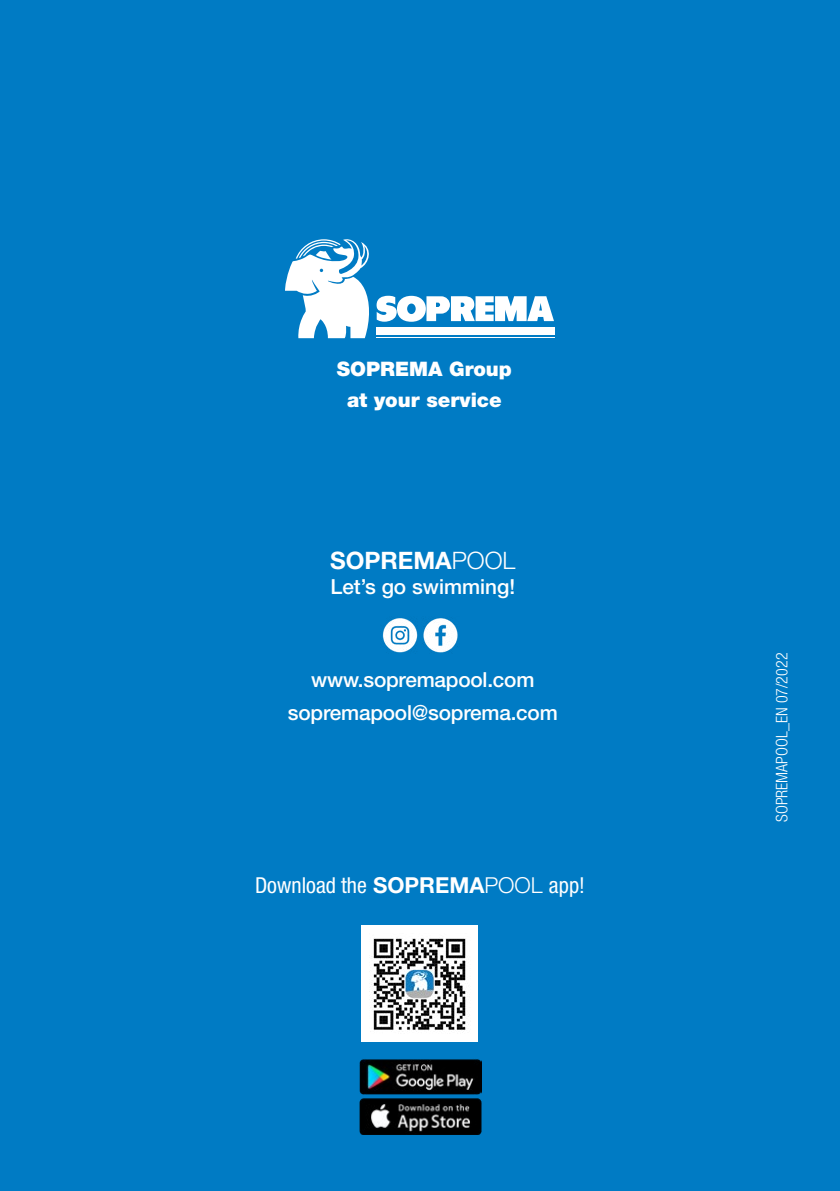
<style>
.page{position:relative;width:840px;height:1191px;background:#fff}
.page>*{position:absolute;margin:0;border:0;box-sizing:border-box;transform-origin:0 0}
.t1{font:700 24px "Helvetica Neue LT Std";color:#fff}
.t2{font:condensed 22px "Helvetica Neue LT Std";color:#fff}
.t3{font:500 20.8px/32.8px "Helvetica Neue LT Std";letter-spacing:-.01em;color:#fff;text-align:center}
.t4{font:900 20px/31.2px "Helvetica Neue LT Std";color:#fff;text-align:center}
.t5{font:300 condensed 16px "Helvetica Neue LT Std";color:#fff}
.s1{font-weight:300}
.s2{font-weight:700;font-stretch:normal}
.s3{font-weight:300;font-stretch:normal}
</style>
<div class="page">
<div style="left:0;top:0;width:839px;height:1191px;background:#007bc4"></div>
<img style="left:360px;top:1059px;width:120px;height:35px">
<img style="left:360px;top:1098px;width:120px;height:36px">
<div style="left:361px;top:925px;width:117px;height:116px;background:#fff"></div>
<img style="left:369px;top:938px;width:97px;height:93px">
<div style="left:377px;top:327px;width:177px;height:7px;background:#fff"></div>
<hr style="left:377px;top:337px;width:177px;height:1px;background:#fff">
<svg style="left:285px;top:239px;width:268px;height:99px"></svg>
<img style="left:422px;top:618px;width:36px;height:35px">
<img style="left:382px;top:618px;width:36px;height:35px">
<p class="t4" style="left:337px;top:353px;width:176px">SOPREMA Group at your service</p>
<p class="t1" style="left:330px;top:545px;width:187px">SOPREMA<span class="s1">POOL</span></p>
<p class="t3" style="left:330px;top:569px;width:186px">Let’s go swimming!</p>
<p class="t3" style="left:288px;top:663px;width:271px">www.sopremapool.com sopremapool@soprema.com</p>
<p class="t2" style="left:255px;top:872px;width:331px">Download the <span class="s2">SOPREMA</span><span class="s3">POOL</span> app!</p>
<p class="t5" style="left:772px;top:822px;width:171px;rotate:-90deg">SOPREMAPOOL_EN 07/2022</p>
</div>
